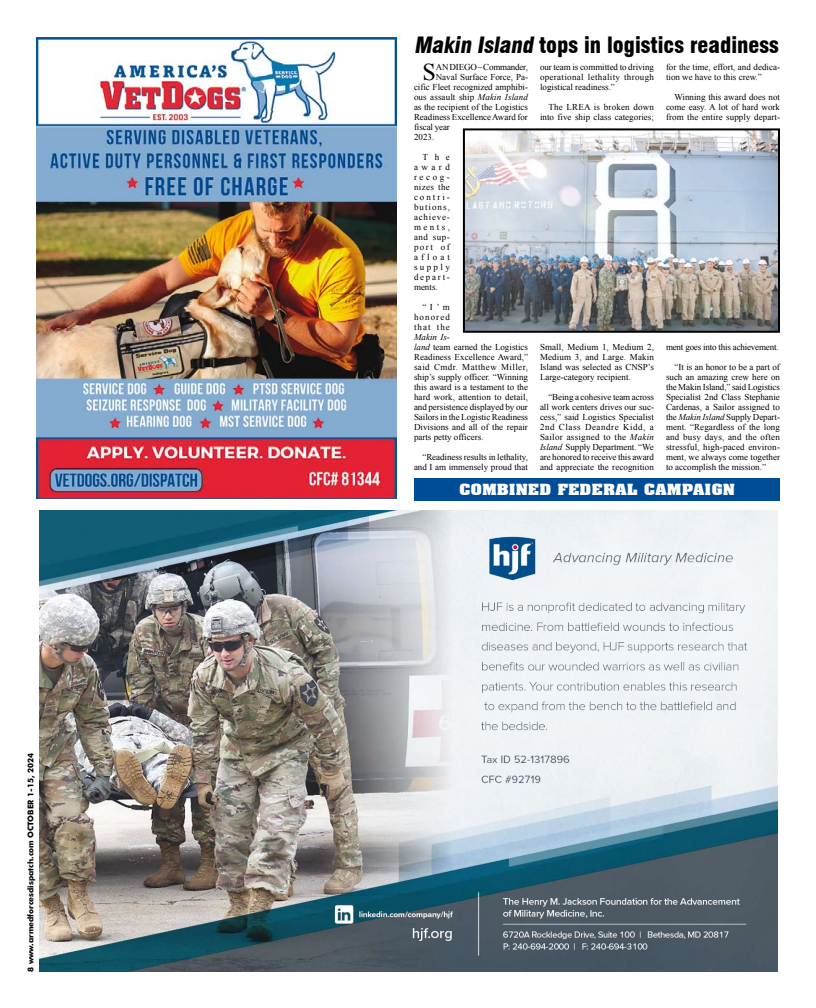
<style>
.page{position:relative;width:816px;height:1008px;background:#fff}
.page>*{position:absolute;margin:0;border:0;box-sizing:border-box;transform-origin:0 0}
.t1{font:24.1px "Times New Roman";color:#000}
.t2{font:900 condensed 22px "Swiss 721 BT";color:#000}
.t3{font:700 15px "Aachen BT";color:#fff;scale:1.2 1}
.t4{font:9px/10px "Times New Roman";color:#000;text-align:justify}
.t5{font:9px "Times New Roman";letter-spacing:-.02em;color:#000}
.t6{font:700 8px "Futura BT";color:#000}
.s1{font-style:italic}
</style>
<div class="page">
<div style="left:414px;top:479px;width:366px;height:22px;background:#004d97"></div>
<img style="left:37px;top:38px;width:360px;height:461px">
<img style="left:39px;top:511px;width:738px;height:461px">
<img style="left:466px;top:131px;width:311px;height:199px">
<div style="left:463px;top:128px;width:317px;height:205px;border:2px solid #000"></div>
<p class="t6" style="left:26px;top:972px;width:220px;rotate:-90deg">8 www.armedforcesdispatch.com OCTOBER 1-15, 2024</p>
<h2 class="t2" style="left:414px;top:32px;width:366px"><span class="s1">Makin Island</span> tops in logistics readiness</h2>
<p class="t4" style="left:540px;top:62px;width:116px">our team is committed to driving operational lethality through logistical readiness.”</p>
<p class="t4" style="left:540px;top:102px;width:116px;text-align:right">The LREA is broken down into five ship class categories;</p>
<h1 class="t1" style="left:422px;top:56px;width:15px">S</h1>
<p class="t5" style="left:436px;top:61px;width:94px">AN DIEGO – Commander,</p>
<p class="t4" style="left:666px;top:62px;width:115px">for the time, effort, and dedica&shy;tion we have to this crew.”</p>
<p class="t4" style="left:666px;top:92px;width:116px;text-indent:8px">Winning this award does not come easy. A lot of hard work from the entire supply depart-</p>
<p class="t4" style="left:436px;top:72px;width:94px">Naval Surface Force, Pa-</p>
<p class="t4" style="left:414px;top:82px;width:115px">cific Fleet recognized amphibi-</p>
<p class="t4" style="left:414px;top:92px;width:116px">ous assault ship <span class="s1">Makin Island</span></p>
<p class="t4" style="left:414px;top:102px;width:116px">as the recipient of the Logistics</p>
<p class="t4" style="left:414px;top:112px;width:115px">Readiness Excellence Award for</p>
<p class="t4" style="left:414px;top:122px;width:37px">fiscal year</p>
<p class="t4" style="left:414px;top:132px;width:22px">2023.</p>
<p class="t4" style="left:414px;top:152px;width:37px;text-indent:8px">The award recog&shy;nizes the contri&shy;butions, achieve&shy;ments, and sup&shy;port of afloat supply depart&shy;ments.</p>
<p class="t4" style="left:414px;top:302px;width:37px;text-indent:8px">“I’m honored that the</p>
<p class="t4" style="left:414px;top:332px;width:116px;text-align:left"><span class="s1">Makin Is-<br>land</span> team earned the Logistics<br>Readiness Excellence Award,” said Cmdr. Matthew Miller, ship’s supply officer. “Winning this award is a testament to the hard work, attention to detail, and persistence displayed by our<br>Sailors in the Logistic Readiness<br>Divisions and all of the repair parts petty officers.</p>
<p class="t4" style="left:414px;top:452px;width:115px;text-align:right">“Readiness results in lethality, and I am immensely proud that</p>
<p class="t4" style="left:540px;top:342px;width:115px">Small, Medium 1, Medium 2, Medium 3, and Large. Makin Island was selected as CNSP’s Large-category recipient.</p>
<p class="t4" style="left:540px;top:392px;width:116px;text-indent:8px">“Being a cohesive team across all work centers drives our suc&shy;cess,” said Logistics Specialist 2nd Class Deandre Kidd, a Sailor assigned to the <span class="s1">Makin Island</span> Supply Department. “We are honored to receive this award and appreciate the recognition</p>
<p class="t5" style="left:666px;top:341px;width:114px">ment goes into this achievement.</p>
<p class="t4" style="left:666px;top:362px;width:116px;text-indent:8px">“It is an honor to be a part of such an amazing crew here on the Makin Island,” said Logistics Specialist 2nd Class Stephanie Cardenas, a Sailor assigned to the <span class="s1">Makin Island</span> Supply Depart&shy;ment. “Regardless of the long and busy days, and the often stressful, high-paced environ&shy;ment, we always come together to accomplish the mission.”</p>
<h3 class="t3" style="left:459px;top:480px;width:231px">COMBINED FEDERAL CAMPAIGN</h3>
</div>
